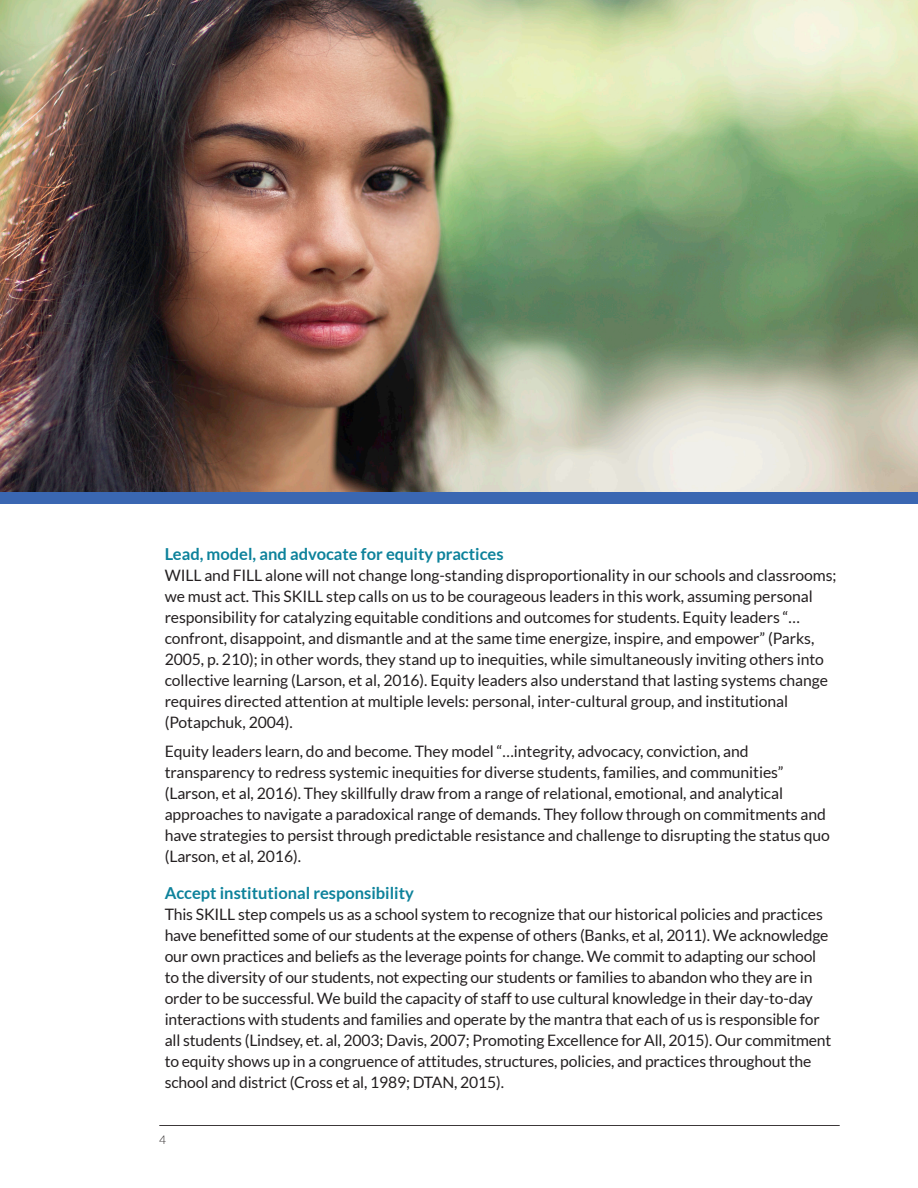
<style>
.page{position:relative;width:918px;height:1188px;background:#fff}
.page>*{position:absolute;margin:0;border:0;box-sizing:border-box;transform-origin:0 0}
.Subhead_2{font:700 16.5px "Lato";color:#0d829b}
.body_text{font:15.75px/21px "Lato";letter-spacing:-.005em;color:#231f20}
.t1{font:300 12px "Lato";color:#231f20}
</style>
<div class="page">
<hr style="left:159px;top:1125px;width:681px;height:1px;background:#231f20">
<img style="left:0;top:0;width:918px;height:492px">
<div style="left:0;top:492px;width:918px;height:11px;background:#3a67b2"></div>
<h3 class="Subhead_2" style="left:165px;top:544px;width:340px">Lead, model, and advocate for equity practices</h3>
<p class="body_text" style="left:165px;top:564px;width:673px">WILL and FILL alone will not change long-standing disproportionality in our schools and classrooms; we must act. This SKILL step calls on us to be courageous leaders in this work, assuming personal responsibility for catalyzing equitable conditions and outcomes for students. Equity leaders “… confront, disappoint, and dismantle and at the same time energize, inspire, and empower” (Parks, 2005, p. 210); in other words, they stand up to inequities, while simultaneously inviting others into collective learning (Larson, et al, 2016). Equity leaders also understand that lasting systems change requires directed attention at multiple levels: personal, inter-cultural group, and institutional (Potapchuk, 2004).</p>
<p class="body_text" style="left:165px;top:740px;width:667px">Equity leaders learn, do and become. They model “…integrity, advocacy, conviction, and transparency to redress systemic inequities for diverse students, families, and communities” (Larson, et al, 2016). They skillfully draw from a range of relational, emotional, and analytical approaches to navigate a paradoxical range of demands. They follow through on commitments and have strategies to persist through predictable resistance and challenge to disrupting the status quo (Larson, et al, 2016).</p>
<h3 class="Subhead_2" style="left:165px;top:884px;width:251px">Accept institutional responsibility</h3>
<p class="body_text" style="left:165px;top:904px;width:668px">This SKILL step compels us as a school system to recognize that our historical policies and practices have benefitted some of our students at the expense of others (Banks, et al, 2011). We acknowledge our own practices and beliefs as the leverage points for change. We commit to adapting our school to the diversity of our students, not expecting our students or families to abandon who they are in order to be successful. We build the capacity of staff to use cultural knowledge in their day-to-day interactions with students and families and operate by the mantra that each of us is responsible for all students (Lindsey, et. al, 2003; Davis, 2007; Promoting Excellence for All, 2015). Our commitment to equity shows up in a congruence of attitudes, structures, policies, and practices throughout the school and district (Cross et al, 1989; DTAN, 2015).</p>
<p class="t1" style="left:159px;top:1133px;width:8px">4</p>
</div>
